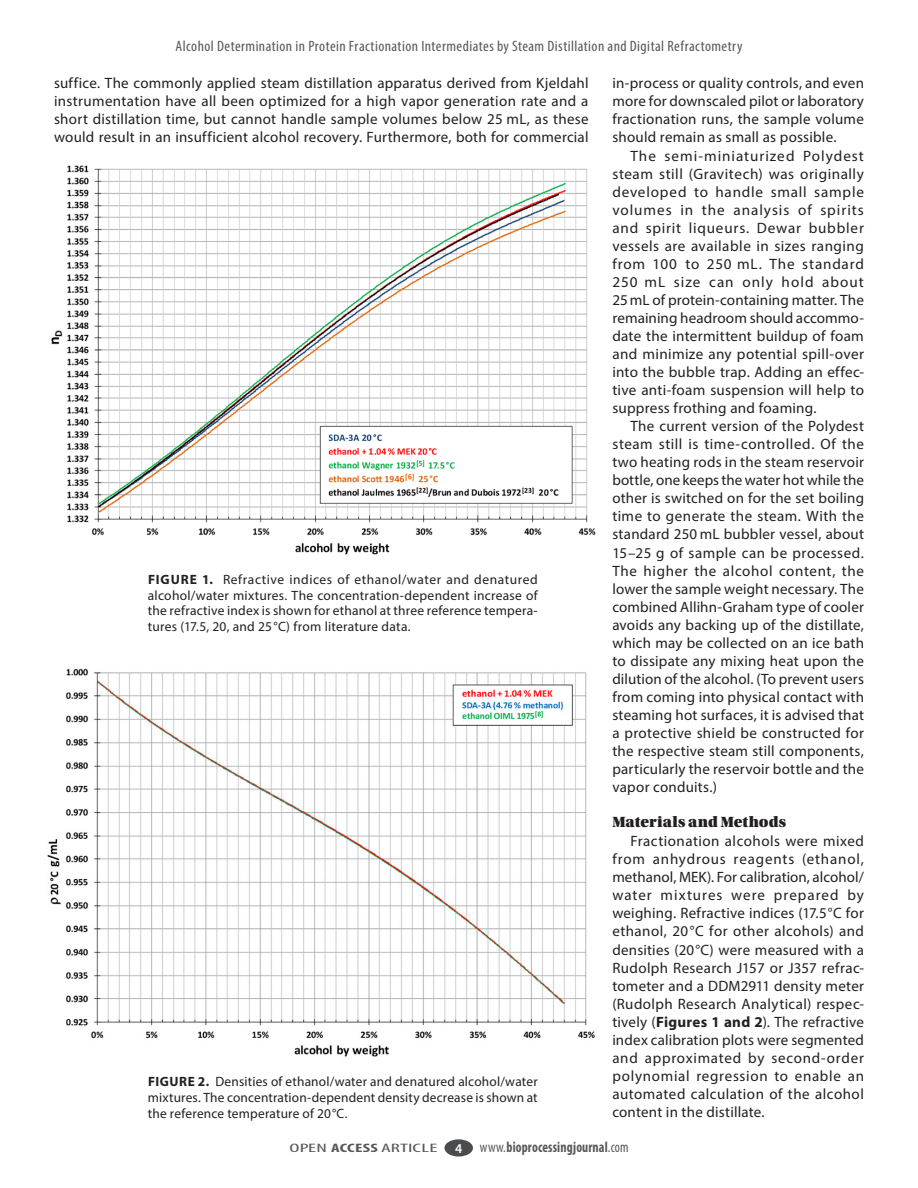
<style>
.page{position:relative;width:918px;height:1188px;background:#fff}
.page>*{position:absolute;margin:0;border:0;box-sizing:border-box;transform-origin:0 0}
.NO-INDENT{font:15.6px "Utopia Std Black Headline";letter-spacing:.01em;color:#231f20}
.body-reg{font:15px/18px "Myriad Pro";letter-spacing:.015em;color:#231f20;text-align:justify}
.running-HEADING-reg{font:condensed 15px "Myriad Pro";letter-spacing:.03em;color:#57585a;scale:1.04 1}
.t1{font:700 condensed 15px "Myriad Pro";letter-spacing:.01em;color:#57585a;scale:.9 1}
.figure-justify{font:13.5px/15.8px "Myriad Pro";letter-spacing:.015em;color:#231f20;text-align:justify}
.t2{font:condensed 12.3px "Myriad Pro";color:#57585a;scale:1.83 1}
.s1{font-weight:700}
.s2{font-weight:600;font-stretch:normal;font-size:13.5px;color:#fff}
.s3{font-weight:400}
</style>
<div class="page">
<div style="left:444px;top:1139px;width:29px;height:18px;background:#4b4c4d;border-radius:50%"></div>
<img style="left:51px;top:165px;width:545px;height:390px">
<img style="left:47px;top:668px;width:548px;height:389px">
<p class="running-HEADING-reg" style="left:176px;top:37px;width:547px">Alcohol Determination in Protein Fractionation Intermediates by Steam Distillation and Digital Refractometry</p>
<p class="body-reg" style="left:54px;top:74px;width:536px">suffice. The commonly applied steam distillation apparatus derived from Kjeldahl instrumentation have all been optimized for a high vapor generation rate and a short distillation time, but cannot handle sample volumes below 25 mL, as these would result in an insufficient alcohol recovery. Furthermore, both for commercial</p>
<p class="body-reg" style="left:612px;top:74px;width:253px">in-process or quality controls, and even more for downscaled pilot or laboratory fractionation runs, the sample volume should remain as small as possible.</p>
<p class="body-reg" style="left:612px;top:146px;width:253px;text-indent:18px">The semi-miniaturized Polydest steam still (Gravitech) was originally developed to handle small sample volumes in the analysis of spirits and spirit liqueurs. Dewar bubbler vessels are available in sizes ranging from 100 to 250 mL. The standard 250 mL size can only hold about 25mL of protein-containing matter. The remaining headroom should accommo&shy;date the intermittent buildup of foam and minimize any potential spill-over into the bubble trap. Adding an effec&shy;tive anti-foam suspension will help to suppress frothing and foaming.</p>
<p class="body-reg" style="left:612px;top:417px;width:253px;text-indent:18px">The current version of the Polydest steam still is time-controlled. Of the two heating rods in the steam reservoir bottle, one keeps the water hot while the other is switched on for the set boiling time to generate the steam. With the standard 250 mL bubbler vessel, about 15–25 g of sample can be processed.<br>The higher the alcohol content, the lower the sample weight necessary. The combined Allihn-Graham type of cooler avoids any backing up of the distillate, which may be collected on an ice bath to dissipate any mixing heat upon the dilution of the alcohol. (To prevent users from coming into physical contact with steaming hot surfaces, it is advised that a protective shield be constructed for the respective steam still components, particularly the reservoir bottle and the vapor conduits.)</p>
<p class="NO-INDENT" style="left:612px;top:813px;width:175px">Materials and Methods</p>
<p class="body-reg" style="left:612px;top:832px;width:253px;text-indent:18px">Fractionation alcohols were mixed from anhydrous reagents (ethanol, methanol, MEK). For calibration, alcohol/ water mixtures were prepared by weighing. Refractive indices (17.5°C for ethanol, 20°C for other alcohols) and densities (20°C) were measured with a Rudolph Research J157 or J357 refrac&shy;tometer and a DDM2911 density meter (Rudolph Research Analytical) respec&shy;tively (<span class="s1">Figures 1 and 2</span>). The refractive index calibration plots were segmented and approximated by second-order polynomial regression to enable an automated calculation of the alcohol content in the distillate.</p>
<p class="figure-justify" style="left:148px;top:571px;width:391px"><span class="s1">FIGURE 1.</span> Refractive indices of ethanol/water and denatured alcohol/water mixtures. The concentration-dependent increase of the refractive index is shown for ethanol at three reference tempera&shy;tures (17.5, 20, and 25°C) from literature data.</p>
<p class="figure-justify" style="left:148px;top:1074px;width:391px"><span class="s1">FIGURE 2.</span> Densities of ethanol/water and denatured alcohol/water mixtures. The concentration-dependent density decrease is shown at the reference temperature of 20°C.</p>
<p class="t2" style="left:290px;top:1140px;width:82px">OPEN <span class="s1">ACCESS</span> ARTICLE</p>
<p class="t1" style="left:455px;top:1138px;width:194px"><span class="s2">4</span> <span class="s3">www.</span>bioprocessingjournal<span class="s3">.com</span></p>
</div>
